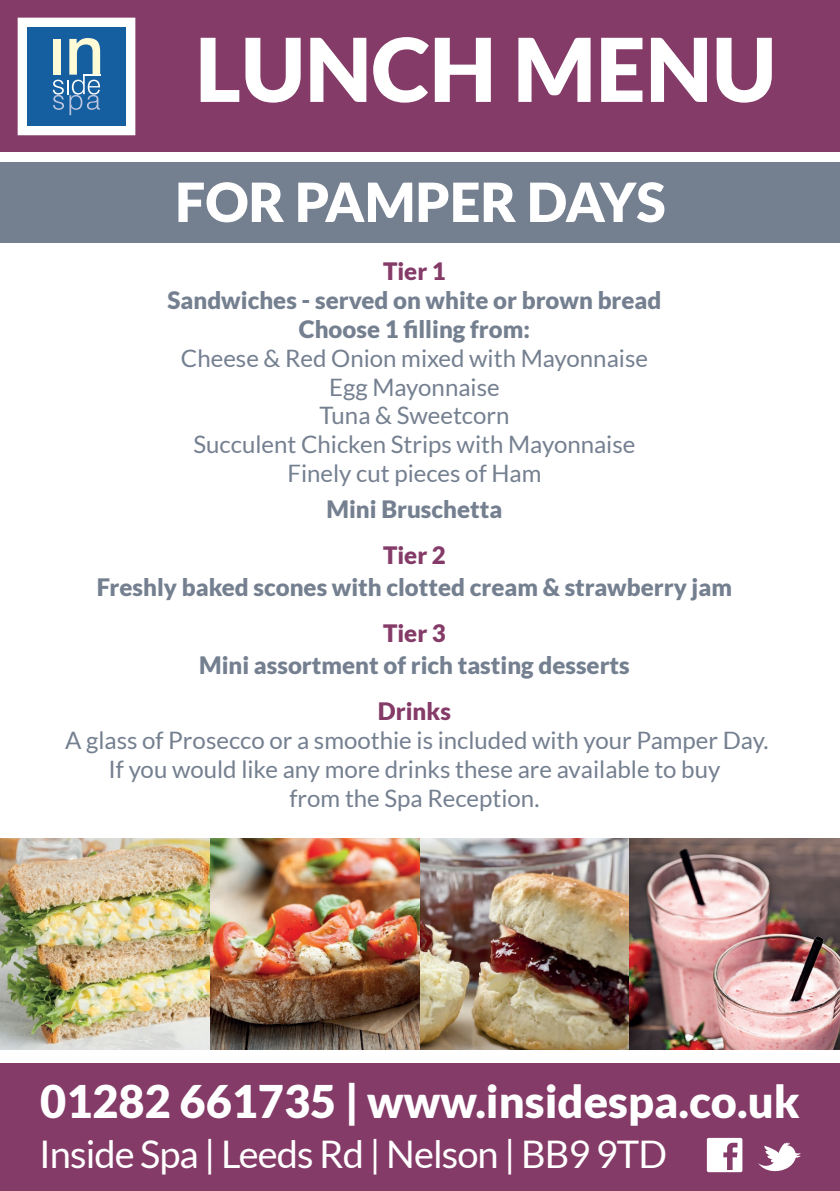
<style>
.page{position:relative;width:840px;height:1191px;background:#fff}
.page>*{position:absolute;margin:0;border:0;box-sizing:border-box;transform-origin:0 0}
.t1{font:900 88px "Lato";color:#fff}
.t2{font:900 54px "Lato";color:#fff}
.t3{font:900 45px "Lato";color:#fff}
.t4{font:38px "Lato";letter-spacing:-.025em;color:#fff}
.t5{font:24px/28.8px "Lato";color:#747f90;text-align:center}
.t6{font:900 24px/28.8px "Lato";color:#747f90;text-align:center}
.t7{font:900 24px "Lato";color:#853b68}
</style>
<div class="page">
<img style="left:0;top:839px;width:839px;height:210px">
<div style="left:0;top:146px;width:839px;height:97px;background:#747f90"></div>
<div style="left:0;top:0;width:839px;height:153px;background:#853b68"></div>
<div style="left:27px;top:27px;width:99px;height:99px;background:#155fa0"></div>
<svg style="left:53px;top:38px;width:47px;height:77px"></svg>
<div style="left:0;top:1062px;width:839px;height:129px;background:#853b68"></div>
<div style="left:0;top:153px;width:839px;height:9px;background:#fff"></div>
<svg style="left:758px;top:1142px;width:42px;height:30px"></svg>
<svg style="left:706px;top:1137px;width:36px;height:35px"></svg>
<h1 class="t1" style="left:195px;top:18px;width:582px">LUNCH MENU</h1>
<h2 class="t2" style="left:175px;top:170px;width:491px">FOR PAMPER DAYS</h2>
<p class="t7" style="left:383px;top:257px;width:64px">Tier 1</p>
<p class="t6" style="left:167px;top:285px;width:495px">Sandwiches - served on white or brown bread<br>Choose 1 filling from:</p>
<p class="t5" style="left:181px;top:343px;width:468px">Cheese &amp; Red Onion mixed with Mayonnaise<br>Egg Mayonnaise<br>Tuna &amp; Sweetcorn<br>Succulent Chicken Strips with Mayonnaise<br>Finely cut pieces of Ham</p>
<p class="t6" style="left:326px;top:494px;width:177px">Mini Bruschetta</p>
<p class="t7" style="left:383px;top:541px;width:64px">Tier 2</p>
<p class="t6" style="left:97px;top:572px;width:636px">Freshly baked scones with clotted cream &amp; strawberry jam</p>
<p class="t7" style="left:383px;top:619px;width:64px">Tier 3</p>
<p class="t6" style="left:199px;top:650px;width:432px">Mini assortment of rich tasting desserts</p>
<p class="t7" style="left:378px;top:697px;width:74px">Drinks</p>
<p class="t5" style="left:65px;top:725px;width:704px">A glass of Prosecco or a smoothie is included with your Pamper Day.<br>If you would like any more drinks these are available to buy<br>from the Spa Reception.</p>
<h3 class="t3" style="left:40px;top:1074px;width:760px">01282 661735 | www.insidespa.co.uk</h3>
<h3 class="t4" style="left:39px;top:1132px;width:629px">Inside Spa | Leeds Rd | Nelson | BB9 9TD</h3>
</div>
